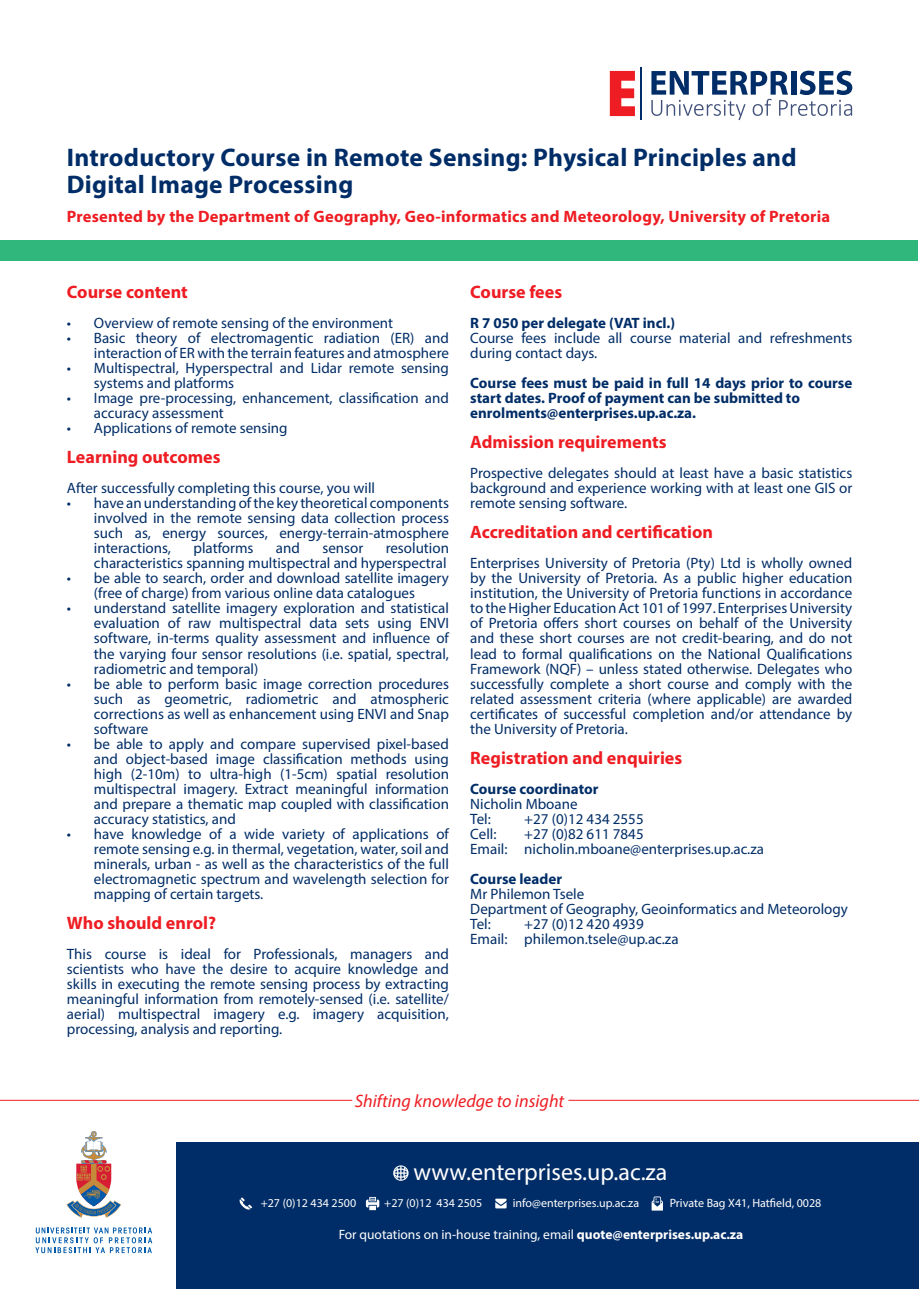
<style>
.page{position:relative;width:919px;height:1289px;background:#fff}
.page>*{position:absolute;margin:0;border:0;box-sizing:border-box;transform-origin:0 0}
.t1{font:700 25.5px/27px "Myriad Pro";letter-spacing:.01em;color:#002d67}
.t2{font:24px "Myriad Pro";color:#fff}
.t3{font:700 18px "Myriad Pro";color:#ee1d23}
.t4{font:italic 18px "Myriad Pro";color:#ee1d23}
.t5{font:700 16.5px "Myriad Pro";letter-spacing:.015em;color:#ee1d23}
.t6{font:15px/15px "Myriad Pro";color:#002d67;text-align:justify}
.t7{font:700 15px/15px "Myriad Pro";color:#002d67}
.t8{font:13.5px "Myriad Pro";color:#fff}
.t9{font:12px "Myriad Pro";color:#fff}
.s1{font-weight:700}
</style>
<div class="page">
<div style="left:170px;top:1142px;width:748px;height:146px;background:#002d67"></div>
<div style="left:0;top:1114px;width:176px;height:174px;background:#fff"></div>
<svg style="left:35px;top:1227px;width:117px;height:26px"></svg>
<svg style="left:66px;top:1131px;width:55px;height:86px"></svg>
<hr style="left:0;top:1099px;width:352px;height:1px;background:#ee1d23">
<hr style="left:568px;top:1099px;width:350px;height:1px;background:#ee1d23">
<svg style="left:393px;top:1165px;width:15px;height:15px"></svg>
<svg style="left:495px;top:1198px;width:11px;height:10px"></svg>
<svg style="left:239px;top:1197px;width:13px;height:12px"></svg>
<svg style="left:366px;top:1196px;width:13px;height:14px"></svg>
<svg style="left:651px;top:1196px;width:12px;height:14px"></svg>
<svg style="left:609px;top:71px;width:26px;height:45px"></svg>
<svg style="left:651px;top:71px;width:201px;height:49px"></svg>
<hr style="left:640px;top:67px;width:2px;height:53px;background:#002d67">
<div style="left:1px;top:240px;width:917px;height:21px;background:#30b77c"></div>
<p class="t1" style="left:67px;top:143px;width:731px">Introductory Course in Remote Sensing: Physical Principles and<br>Digital Image Processing</p>
<p class="t5" style="left:67px;top:205px;width:765px">Presented by the Department of Geography, Geo-informatics and Meteorology, University of Pretoria</p>
<p class="t3" style="left:67px;top:280px;width:122px">Course content</p>
<p class="t6" style="left:67px;top:315px;width:328px">• Overview of remote sensing of the environment</p>
<p class="t6" style="left:67px;top:330px;width:383px;text-align:right">• Basic theory of electromagentic radiation (ER) and interaction of ER with the terrain features and atmosphere</p>
<p class="t6" style="left:94px;top:360px;width:356px;text-indent:-27px">• Multispectral, Hyperspectral and Lidar remote sensing systems and platforms</p>
<p class="t6" style="left:94px;top:390px;width:356px;text-indent:-27px">• Image pre-processing, enhancement, classification and accuracy assessment</p>
<p class="t6" style="left:67px;top:420px;width:222px">• Applications of remote sensing</p>
<p class="t3" style="left:67px;top:445px;width:155px">Learning outcomes</p>
<p class="t6" style="left:67px;top:480px;width:309px">After successfully completing this course, you will</p>
<p class="t6" style="left:94px;top:495px;width:356px;text-indent:-27px">• have an understanding of the key theoretical components involved in the remote sensing data collection process such as, energy sources, energy-terrain-atmosphere interactions,</p>
<p class="t6" style="left:193px;top:540px;width:62px">platforms</p>
<p class="t6" style="left:276px;top:540px;width:26px">and</p>
<p class="t6" style="left:322px;top:540px;width:42px">sensor</p>
<p class="t6" style="left:94px;top:540px;width:356px;text-align:right">resolution<br>characteristics spanning multispectral and hyperspectral</p>
<p class="t6" style="left:67px;top:570px;width:383px;text-align:center">• be able to search, order and download satellite imagery (free of charge) from various online data catalogues</p>
<p class="t6" style="left:94px;top:600px;width:356px;text-indent:-27px">• understand satellite imagery exploration and statistical evaluation of raw multispectral data sets using ENVI software, in-terms quality assessment and influence of the varying four sensor resolutions (i.e. spatial, spectral, radiometric and temporal)</p>
<p class="t6" style="left:94px;top:675px;width:356px;text-indent:-27px">• be able to perform basic image correction procedures such as geometric, radiometric and atmospheric corrections as well as enhancement using ENVI and Snap software</p>
<p class="t6" style="left:94px;top:735px;width:356px;text-indent:-27px">• be able to apply and compare supervised pixel-based and object-based image classification methods using high (2-10m) to ultra-high (1-5cm) spatial resolution multispectral imagery. Extract meaningful information and prepare a thematic map coupled with classification accuracy statistics, and</p>
<p class="t6" style="left:94px;top:825px;width:356px;text-indent:-27px">• have knowledge of a wide variety of applications of remote sensing e.g. in thermal, vegetation, water, soil and minerals, urban - as well as the characteristics of the full electromagnetic spectrum and wavelength selection for mapping of certain targets.</p>
<p class="t3" style="left:67px;top:910px;width:151px">Who should enrol?</p>
<p class="t6" style="left:67px;top:945px;width:383px">This course is ideal for Professionals, managers and scientists who have the desire to acquire knowledge and skills in executing the remote sensing process by extracting meaningful information from remotely-sensed (i.e. satellite/ aerial) multispectral imagery e.g. imagery acquisition, processing, analysis and reporting.</p>
<p class="t3" style="left:470px;top:280px;width:93px">Course fees</p>
<p class="t7" style="left:470px;top:315px;width:206px">R 7 050 per delegate (VAT incl.)</p>
<p class="t6" style="left:470px;top:330px;width:383px">Course fees include all course material and refreshments during contact days.</p>
<p class="t7" style="left:470px;top:375px;width:383px">Course fees must be paid in full 14 days prior to course start dates. Proof of payment can be submitted to</p>
<p class="t7" style="left:470px;top:405px;width:227px">enrolments@enterprises.up.ac.za.</p>
<p class="t3" style="left:470px;top:430px;width:198px">Admission requirements</p>
<p class="t6" style="left:470px;top:465px;width:383px">Prospective delegates should at least have a basic statistics background and experience working with at least one GIS or remote sensing software.</p>
<p class="t3" style="left:470px;top:520px;width:244px">Accreditation and certification</p>
<p class="t6" style="left:470px;top:555px;width:383px">Enterprises University of Pretoria (Pty) Ltd is wholly owned by the University of Pretoria. As a public higher education institution, the University of Pretoria functions in accordance to the Higher Education Act 101 of 1997. Enterprises University of Pretoria offers short courses on behalf of the University and these short courses are not credit-bearing, and do not lead to formal qualifications on the National Qualifications Framework (NQF) – unless stated otherwise. Delegates who successfully complete a short course and comply with the related assessment criteria (where applicable) are awarded certificates of successful completion and/or attendance by the University of Pretoria.</p>
<p class="t3" style="left:470px;top:745px;width:213px">Registration and enquiries</p>
<p class="t7" style="left:470px;top:780px;width:130px">Course coordinator</p>
<p class="t6" style="left:470px;top:795px;width:109px">Nicholin Mboane</p>
<p class="t6" style="left:470px;top:810px;width:22px">Tel:</p>
<p class="t6" style="left:524px;top:810px;width:121px">+27 (0)12 434 2555</p>
<p class="t6" style="left:470px;top:825px;width:28px">Cell:</p>
<p class="t6" style="left:524px;top:825px;width:121px">+27 (0)82 611 7845</p>
<p class="t6" style="left:470px;top:840px;width:295px">Email: nicholin.mboane@enterprises.up.ac.za</p>
<p class="t7" style="left:470px;top:870px;width:93px">Course leader</p>
<p class="t6" style="left:470px;top:885px;width:115px">Mr Philemon Tsele</p>
<p class="t6" style="left:470px;top:900px;width:379px">Department of Geography, Geoinformatics and Meteorology</p>
<p class="t6" style="left:470px;top:915px;width:22px">Tel:</p>
<p class="t6" style="left:524px;top:915px;width:121px">+27 (0)12 420 4939</p>
<p class="t6" style="left:470px;top:930px;width:210px">Email: philemon.tsele@up.ac.za</p>
<p class="t4" style="left:355px;top:1089px;width:211px">Shifting knowledge to insight</p>
<p class="t2" style="left:413px;top:1157px;width:255px">www.enterprises.up.ac.za</p>
<p class="t9" style="left:261px;top:1195px;width:97px">+27 (0)12 434 2500</p>
<p class="t9" style="left:384px;top:1195px;width:100px">+27 (0)12 434 2505</p>
<p class="t9" style="left:513px;top:1195px;width:128px">info@enterprises.up.ac.za</p>
<p class="t9" style="left:669px;top:1195px;width:153px">Private Bag X41, Hatfield, 0028</p>
<p class="t8" style="left:338px;top:1226px;width:406px">For quotations on in-house training, email <span class="s1">quote@enterprises.up.ac.za</span></p>
</div>
